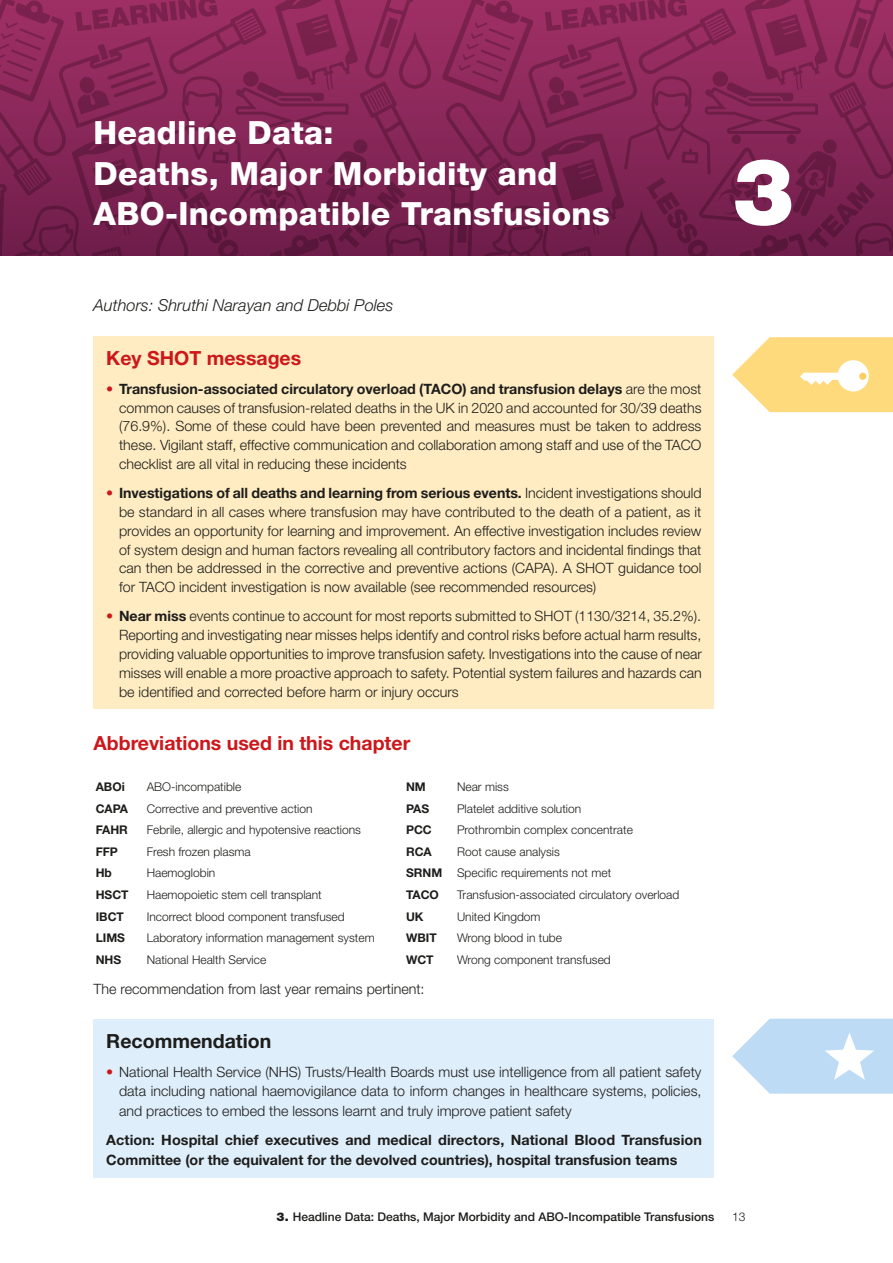
<style>
.page{position:relative;width:893px;height:1263px;background:#fff}
.page>*{position:absolute;margin:0;border:0;box-sizing:border-box;transform-origin:0 0}
.t1{font:900 93px "Helvetica Neue";color:#fff}
.t2{font:800 31.95px/40.5px "Helvetica Neue";letter-spacing:.01em;color:#fff}
.t3{font:700 19.5px "Helvetica Neue";color:#cd171a}
.t4{font:700 19.5px "Helvetica Neue";color:#1d1d1b}
.t5{font:italic 300 16.5px "Helvetica Neue";color:#1d1d1b}
.t6{font:300 14.25px/18.9px "Helvetica Neue";color:#1d1d1b;text-align:justify}
.t7{font:700 14.25px/19.5px "Helvetica Neue";color:#1d1d1b}
.t8{font:300 12px "Helvetica Neue";color:#1d1d1b}
.t9{font:500 12px "Helvetica Neue";color:#1d1d1b}
.t10{font:700 12px "Helvetica Neue";color:#1d1d1b}
.s1{color:#cd171a}
.s2{font-weight:700}
.s3{font-weight:900}
</style>
<div class="page">
<div style="left:94px;top:337px;width:620px;height:372px;background:#ffecc2"></div>
<div style="left:94px;top:1019px;width:620px;height:158px;background:#dfeefb"></div>
<svg style="left:0;top:0;width:893px;height:256px;background:#802453"></svg>
<svg style="left:732px;top:1019px;width:161px;height:75px"></svg>
<svg style="left:732px;top:337px;width:161px;height:75px"></svg>
<h2 class="t2" style="left:94px;top:112px;width:518px">Headline Data:<br>Deaths, Major Morbidity and<br>ABO-Incompatible Transfusions</h2>
<p class="t5" style="left:94px;top:295px;width:301px">Authors: Shruthi Narayan and Debbi Poles</p>
<h3 class="t3" style="left:106px;top:346px;width:197px">Key SHOT messages</h3>
<p class="t6" style="left:119px;top:379px;width:584px;text-indent:-13px"><span class="s1">•</span> <span class="s2">Transfusion-associated circulatory overload (TACO) and transfusion delays</span> are the most common causes of transfusion-related deaths in the UK in 2020 and accounted for 30/39 deaths (76.9%). Some of these could have been prevented and measures must be taken to address these. Vigilant staff, effective communication and collaboration among staff and use of the TACO checklist are all vital in reducing these incidents</p>
<p class="t6" style="left:119px;top:483px;width:584px;text-indent:-13px"><span class="s1">•</span> <span class="s2">Investigations of all deaths and learning from serious events.</span> Incident investigations should be standard in all cases where transfusion may have contributed to the death of a patient, as it provides an opportunity for learning and improvement. An effective investigation includes review of system design and human factors revealing all contributory factors and incidental findings that can then be addressed in the corrective and preventive actions (CAPA). A SHOT guidance tool for TACO incident investigation is now available (see recommended resources)</p>
<p class="t6" style="left:119px;top:606px;width:584px;text-indent:-13px"><span class="s1">•</span> <span class="s2">Near miss</span> events continue to account for most reports submitted to SHOT (1130/3214, 35.2%).<br>Reporting and investigating near misses helps identify and control risks before actual harm results, providing valuable opportunities to improve transfusion safety. Investigations into the cause of near misses will enable a more proactive approach to safety. Potential system failures and hazards can be identified and corrected before harm or injury occurs</p>
<h3 class="t3" style="left:94px;top:731px;width:318px">Abbreviations used in this chapter</h3>
<p class="t10" style="left:96px;top:779px;width:31px">ABOi</p>
<p class="t8" style="left:147px;top:779px;width:96px">ABO-incompatible</p>
<p class="t10" style="left:406px;top:779px;width:21px">NM</p>
<p class="t8" style="left:457px;top:779px;width:53px">Near miss</p>
<p class="t10" style="left:96px;top:801px;width:34px">CAPA</p>
<p class="t8" style="left:147px;top:801px;width:167px">Corrective and preventive action</p>
<p class="t10" style="left:406px;top:801px;width:25px">PAS</p>
<p class="t8" style="left:457px;top:801px;width:126px">Platelet additive solution</p>
<p class="t10" style="left:96px;top:822px;width:34px">FAHR</p>
<p class="t8" style="left:147px;top:822px;width:216px">Febrile, allergic and hypotensive reactions</p>
<p class="t10" style="left:406px;top:822px;width:27px">PCC</p>
<p class="t8" style="left:457px;top:822px;width:177px">Prothrombin complex concentrate</p>
<p class="t10" style="left:96px;top:844px;width:24px">FFP</p>
<p class="t8" style="left:147px;top:844px;width:106px">Fresh frozen plasma</p>
<p class="t10" style="left:406px;top:844px;width:27px">RCA</p>
<p class="t8" style="left:457px;top:844px;width:104px">Root cause analysis</p>
<p class="t10" style="left:96px;top:866px;width:18px">Hb</p>
<p class="t8" style="left:147px;top:866px;width:70px">Haemoglobin</p>
<p class="t8" style="left:406px;top:866px;width:207px"><span class="s2">SRNM</span> Specific requirements not met</p>
<p class="t10" style="left:96px;top:887px;width:34px">HSCT</p>
<p class="t8" style="left:147px;top:887px;width:177px">Haemopoietic stem cell transplant</p>
<p class="t10" style="left:406px;top:887px;width:34px">TACO</p>
<p class="t8" style="left:457px;top:887px;width:224px">Transfusion-associated circulatory overload</p>
<p class="t10" style="left:96px;top:909px;width:30px">IBCT</p>
<p class="t8" style="left:147px;top:909px;width:200px">Incorrect blood component transfused</p>
<p class="t10" style="left:406px;top:909px;width:19px">UK</p>
<p class="t8" style="left:457px;top:909px;width:85px">United Kingdom</p>
<p class="t10" style="left:96px;top:930px;width:31px">LIMS</p>
<p class="t8" style="left:147px;top:930px;width:230px">Laboratory information management system</p>
<p class="t10" style="left:406px;top:930px;width:32px">WBIT</p>
<p class="t8" style="left:457px;top:930px;width:106px">Wrong blood in tube</p>
<p class="t10" style="left:96px;top:952px;width:27px">NHS</p>
<p class="t8" style="left:147px;top:952px;width:121px">National Health Service</p>
<p class="t10" style="left:406px;top:952px;width:29px">WCT</p>
<p class="t8" style="left:457px;top:952px;width:155px">Wrong component transfused</p>
<p class="t6" style="left:94px;top:979px;width:333px">The recommendation from last year remains pertinent:</p>
<h3 class="t4" style="left:106px;top:1028px;width:166px">Recommendation</h3>
<p class="t6" style="left:119px;top:1062px;width:584px;line-height:19.5px;text-indent:-13px"><span class="s1">•</span> National Health Service (NHS) Trusts/Health Boards must use intelligence from all patient safety data including national haemovigilance data to inform changes in healthcare systems, policies, and practices to embed the lessons learnt and truly improve patient safety</p>
<p class="t7" style="left:106px;top:1130px;width:597px">Action: Hospital chief executives and medical directors, National Blood Transfusion<br>Committee (or the equivalent for the devolved countries), hospital transfusion teams</p>
<h1 class="t1" style="left:732px;top:136px;width:64px">3</h1>
<p class="t9" style="left:277px;top:1209px;width:439px"><span class="s3">3.</span> Headline Data: Deaths, Major Morbidity and ABO-Incompatible Transfusions</p>
<p class="t8" style="left:732px;top:1209px;width:15px">13</p>
</div>
